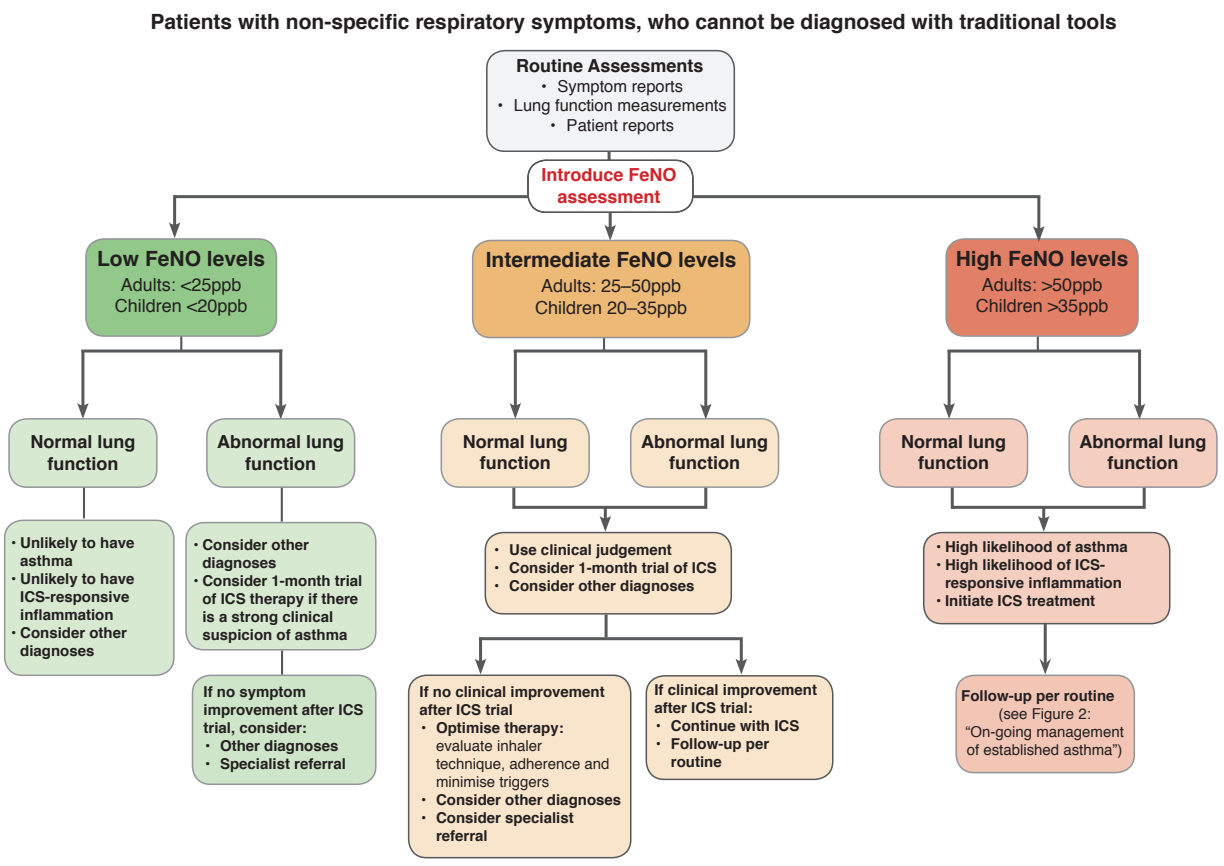
<style>
.page{position:relative;width:1224px;height:866px;background:#fff}
.page>*{position:absolute;margin:0;border:0;box-sizing:border-box;transform-origin:0 0}
.t1{font:700 21px "Helvetica";color:#231f20}
.t2{font:700 18px/21.6px "Helvetica";color:#231f20;text-align:center}
.t3{font:18px/21.6px "Helvetica";color:#231f20;text-align:center}
.t4{font:700 18px/21.6px "Helvetica";color:#d1232a;text-align:center}
.t5{font:16.5px "Helvetica";color:#231f20}
.t6{font:700 15px/18px "Helvetica";color:#231f20}
.t7{font:15px/18px "Helvetica";color:#231f20;text-align:center}
</style>
<div class="page">
<div style="left:5px;top:520px;width:169px;height:155px;background:#d8e9d2;border-radius:18px"></div>
<div style="left:4px;top:520px;width:171px;height:156px;border:2px solid #939598;border-radius:18px"></div>
<div style="left:487px;top:51px;width:247px;height:100px;background:#f2f3f4;border-radius:18px"></div>
<div style="left:486px;top:50px;width:249px;height:102px;border:2px solid #57585a;border-radius:18px"></div>
<hr style="left:608px;top:152px;width:2px;height:30px;background:#57585a">
<hr style="left:173px;top:195px;width:3px;height:33px;background:#57585a">
<svg style="left:169px;top:222px;width:11px;height:16px"></svg>
<hr style="left:175px;top:195px;width:865px;height:3px;background:#57585a">
<div style="left:186px;top:523px;width:190px;height:127px;background:#d8e9d2;border-radius:18px"></div>
<div style="left:185px;top:522px;width:192px;height:129px;border:2px solid #939598;border-radius:18px"></div>
<div style="left:192px;top:675px;width:184px;height:109px;background:#cfe5c9;border-radius:18px"></div>
<div style="left:192px;top:675px;width:185px;height:110px;border:2px solid #939598;border-radius:18px"></div>
<div style="left:956px;top:675px;width:178px;height:98px;background:#f2c5b4;border-radius:18px"></div>
<div style="left:955px;top:675px;width:180px;height:98px;border:2px solid #939598;border-radius:18px"></div>
<hr style="left:281px;top:651px;width:2px;height:24px;background:#57585a">
<svg style="left:527px;top:159px;width:167px;height:54px"></svg>
<svg style="left:180px;top:337px;width:2px;height:13px"></svg>
<svg style="left:1037px;top:337px;width:2px;height:13px"></svg>
<svg style="left:603px;top:338px;width:2px;height:12px"></svg>
<hr style="left:609px;top:213px;width:3px;height:17px;background:#57585a">
<svg style="left:604px;top:225px;width:12px;height:15px"></svg>
<hr style="left:81px;top:350px;width:3px;height:58px;background:#57585a">
<svg style="left:77px;top:403px;width:12px;height:15px"></svg>
<hr style="left:948px;top:350px;width:3px;height:58px;background:#57585a">
<svg style="left:943px;top:403px;width:12px;height:15px"></svg>
<hr style="left:514px;top:350px;width:3px;height:58px;background:#57585a">
<svg style="left:509px;top:403px;width:12px;height:15px"></svg>
<hr style="left:604px;top:507px;width:3px;height:14px;background:#57585a">
<svg style="left:599px;top:516px;width:12px;height:16px"></svg>
<hr style="left:1042px;top:507px;width:3px;height:14px;background:#57585a">
<svg style="left:1038px;top:516px;width:11px;height:16px"></svg>
<hr style="left:279px;top:350px;width:3px;height:59px;background:#57585a">
<svg style="left:275px;top:403px;width:12px;height:15px"></svg>
<hr style="left:1138px;top:350px;width:3px;height:59px;background:#57585a">
<svg style="left:1134px;top:404px;width:11px;height:14px"></svg>
<hr style="left:704px;top:350px;width:3px;height:59px;background:#57585a">
<svg style="left:700px;top:403px;width:12px;height:15px"></svg>
<hr style="left:704px;top:485px;width:3px;height:24px;background:#57585a">
<hr style="left:1143px;top:485px;width:3px;height:24px;background:#57585a">
<hr style="left:512px;top:485px;width:3px;height:24px;background:#57585a">
<hr style="left:951px;top:485px;width:3px;height:24px;background:#57585a">
<hr style="left:81px;top:350px;width:201px;height:3px;background:#57585a">
<hr style="left:479px;top:637px;width:261px;height:3px;background:#57585a">
<hr style="left:947px;top:350px;width:192px;height:3px;background:#57585a">
<hr style="left:514px;top:350px;width:191px;height:3px;background:#57585a">
<hr style="left:514px;top:506px;width:191px;height:3px;background:#57585a">
<hr style="left:952px;top:506px;width:191px;height:3px;background:#57585a">
<div style="left:86px;top:239px;width:190px;height:97px;background:#92c889;border-radius:18px"></div>
<div style="left:85px;top:238px;width:192px;height:99px;border:2px solid #939598;border-radius:18px"></div>
<div style="left:473px;top:240px;width:277px;height:98px;background:#edb976;border-radius:18px"></div>
<div style="left:472px;top:240px;width:278px;height:98px;border:2px solid #939598;border-radius:18px"></div>
<div style="left:946px;top:239px;width:192px;height:97px;background:#e18066;border-radius:18px"></div>
<div style="left:945px;top:238px;width:194px;height:99px;border:2px solid #939598;border-radius:18px"></div>
<div style="left:9px;top:419px;width:148px;height:68px;background:#d8e9d2;border-radius:18px"></div>
<div style="left:8px;top:418px;width:150px;height:70px;border:2px solid #939598;border-radius:18px"></div>
<div style="left:441px;top:419px;width:148px;height:68px;background:#f8e5cb;border-radius:18px"></div>
<div style="left:441px;top:418px;width:149px;height:70px;border:2px solid #939598;border-radius:18px"></div>
<div style="left:880px;top:419px;width:147px;height:68px;background:#f4cfc0;border-radius:18px"></div>
<div style="left:879px;top:418px;width:149px;height:70px;border:2px solid #939598;border-radius:18px"></div>
<div style="left:631px;top:419px;width:147px;height:68px;background:#f8e5cb;border-radius:18px"></div>
<div style="left:630px;top:418px;width:149px;height:70px;border:2px solid #939598;border-radius:18px"></div>
<div style="left:1069px;top:419px;width:148px;height:68px;background:#f4cfc0;border-radius:18px"></div>
<div style="left:1068px;top:418px;width:150px;height:70px;border:2px solid #939598;border-radius:18px"></div>
<div style="left:207px;top:419px;width:148px;height:68px;background:#d8e9d2;border-radius:18px"></div>
<div style="left:206px;top:418px;width:149px;height:70px;border:2px solid #939598;border-radius:18px"></div>
<hr style="left:83px;top:488px;width:2px;height:30px;background:#57585a">
<hr style="left:281px;top:488px;width:2px;height:34px;background:#57585a">
<hr style="left:1037px;top:197px;width:3px;height:35px;background:#57585a">
<svg style="left:1033px;top:226px;width:12px;height:16px"></svg>
<div style="left:485px;top:533px;width:246px;height:81px;background:#f8e5cb;border-radius:18px"></div>
<div style="left:484px;top:532px;width:248px;height:83px;border:2px solid #57585a;border-radius:18px"></div>
<div style="left:924px;top:533px;width:246px;height:91px;background:#f4cfc0;border-radius:18px"></div>
<div style="left:923px;top:532px;width:247px;height:92px;border:2px solid #57585a;border-radius:18px"></div>
<div style="left:409px;top:675px;width:222px;height:183px;background:#f8e5cb;border-radius:18px"></div>
<div style="left:408px;top:674px;width:223px;height:184px;border:2px solid #57585a;border-radius:18px"></div>
<div style="left:646px;top:676px;width:187px;height:103px;background:#f8e5cb;border-radius:18px"></div>
<div style="left:645px;top:675px;width:188px;height:105px;border:2px solid #57585a;border-radius:18px"></div>
<svg style="left:604px;top:615px;width:4px;height:22px"></svg>
<hr style="left:1044px;top:623px;width:3px;height:41px;background:#57585a">
<svg style="left:1039px;top:658px;width:12px;height:16px"></svg>
<hr style="left:479px;top:637px;width:3px;height:27px;background:#57585a">
<svg style="left:475px;top:658px;width:11px;height:16px"></svg>
<hr style="left:740px;top:637px;width:3px;height:27px;background:#57585a">
<svg style="left:735px;top:658px;width:12px;height:16px"></svg>
<h1 class="t1" style="left:151px;top:5px;width:968px">Patients with non-specific respiratory symptoms, who cannot be diagnosed with traditional tools</h1>
<p class="t2" style="left:516px;top:55px;width:189px">Routine Assessments</p>
<p class="t5" style="left:541px;top:73px;width:144px">• Symptom reports</p>
<p class="t5" style="left:497px;top:93px;width:231px">• Lung function measurements</p>
<p class="t5" style="left:550px;top:113px;width:125px">• Patient reports</p>
<h1 class="t1" style="left:97px;top:242px;width:170px">Low FeNO levels</h1>
<p class="t3" style="left:115px;top:274px;width:134px">Adults: &lt;25ppb<br>Children &lt;20ppb</p>
<p class="t4" style="left:541px;top:164px;width:137px">Introduce FeNO assessment</p>
<h1 class="t1" style="left:486px;top:243px;width:252px">Intermediate FeNO levels</h1>
<p class="t3" style="left:535px;top:275px;width:154px">Adults: 25–50ppb<br>Children 20–35ppb</p>
<h1 class="t1" style="left:956px;top:242px;width:174px">High FeNO levels</h1>
<p class="t3" style="left:976px;top:274px;width:134px">Adults: &gt;50ppb<br>Children &gt;35ppb</p>
<p class="t2" style="left:30px;top:431px;width:107px">Normal lung function</p>
<p class="t2" style="left:463px;top:431px;width:107px">Normal lung function</p>
<p class="t2" style="left:901px;top:431px;width:107px">Normal lung function</p>
<p class="t2" style="left:641px;top:431px;width:129px">Abnormal lung function</p>
<p class="t2" style="left:1079px;top:431px;width:129px">Abnormal lung function</p>
<p class="t2" style="left:217px;top:431px;width:129px">Abnormal lung function</p>
<p class="t6" style="left:20px;top:534px;width:116px;text-indent:-9px">• Unlikely to have asthma</p>
<p class="t6" style="left:20px;top:570px;width:116px;text-indent:-9px">• Unlikely to have<br>ICS-responsive inflammation</p>
<p class="t6" style="left:20px;top:624px;width:108px;text-indent:-9px">• Consider other diagnoses</p>
<p class="t6" style="left:202px;top:536px;width:108px;text-indent:-9px">• Consider other diagnoses</p>
<p class="t6" style="left:202px;top:572px;width:162px;text-indent:-9px">• Consider 1-month trial of ICS therapy if there is a strong clinical suspicion of asthma</p>
<p class="t6" style="left:204px;top:683px;width:162px">If no symptom improvement after ICS trial, consider:</p>
<p class="t6" style="left:205px;top:737px;width:135px">• Other diagnoses</p>
<p class="t6" style="left:205px;top:755px;width:142px">• Specialist referral</p>
<p class="t6" style="left:494px;top:541px;width:179px">• Use clinical judgement</p>
<p class="t6" style="left:494px;top:559px;width:224px">• Consider 1-month trial of ICS</p>
<p class="t6" style="left:494px;top:577px;width:202px">• Consider other diagnoses</p>
<p class="t6" style="left:420px;top:683px;width:187px">If no clinical improvement after ICS trial</p>
<p class="t6" style="left:421px;top:719px;width:144px">• Optimise therapy:</p>
<p class="t7" style="left:436px;top:737px;width:175px;text-align:left">evaluate inhaler technique, adherence and minimise triggers</p>
<p class="t6" style="left:421px;top:791px;width:202px">• Consider other diagnoses</p>
<p class="t6" style="left:436px;top:809px;width:139px;text-indent:-15px">• Consider specialist referral</p>
<p class="t6" style="left:654px;top:681px;width:164px">If clinical improvement after ICS trial:</p>
<p class="t6" style="left:656px;top:717px;width:145px">• Continue with ICS</p>
<p class="t6" style="left:671px;top:735px;width:100px;text-indent:-15px">• Follow-up per routine</p>
<p class="t6" style="left:936px;top:538px;width:193px">• High likelihood of asthma</p>
<p class="t6" style="left:945px;top:556px;width:178px;text-indent:-9px">• High likelihood of ICS&shy;responsive inflammation</p>
<p class="t6" style="left:936px;top:592px;width:161px">• Initiate ICS treatment</p>
<p class="t6" style="left:961px;top:687px;width:155px">Follow-up per routine</p>
<p class="t7" style="left:965px;top:705px;width:160px">(see Figure 2: “On-going management of established asthma”)</p>
</div>
